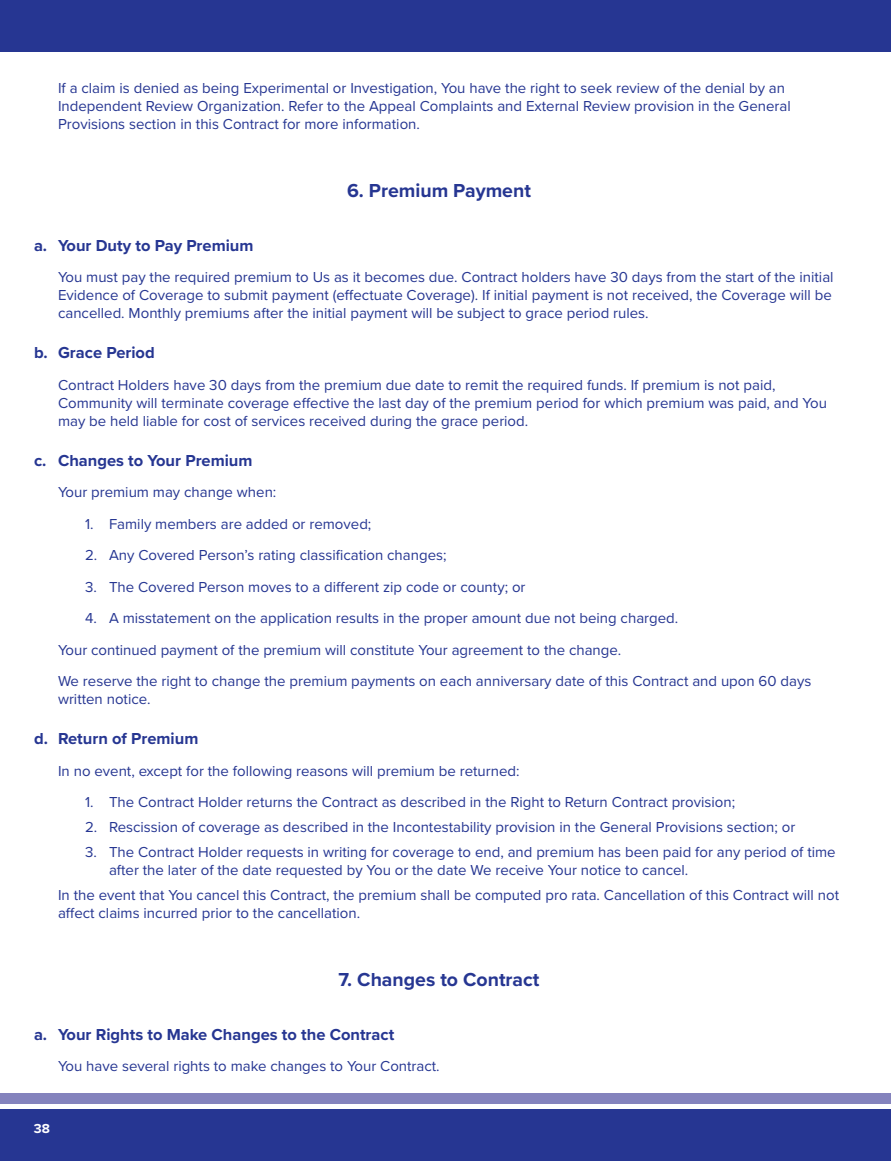
<style>
.page{position:relative;width:891px;height:1161px;background:#fff}
.page>*{position:absolute;margin:0;border:0;box-sizing:border-box;transform-origin:0 0}
.body_head_-for_TOC{font:700 19.5px "Proxima Nova";color:#263692}
.body_subhead_-_for_TOC{font:700 16.5px "Proxima Nova";color:#263692}
.body_indent{font:15px/18px "Proxima Nova";color:#263692}
.body_bullets{font:15px/18px "Proxima Nova";color:#263692}
.t1{font:700 13.5px "Proxima Nova";color:#fff}
</style>
<div class="page">
<div style="left:0;top:1109px;width:891px;height:52px;background:#263692"></div>
<div style="left:0;top:0;width:891px;height:52px;background:#263692"></div>
<div style="left:0;top:1094px;width:891px;height:10px;background:#8483bd"></div>
<p class="body_indent" style="left:58px;top:78px;width:734px">If a claim is denied as being Experimental or Investigation, You have the right to seek review of the denial by an<br>Independent Review Organization. Refer to the Appeal Complaints and External Review provision in the General<br>Provisions section in this Contract for more information.</p>
<p class="body_head_-for_TOC" style="left:347px;top:176px;width:185px">6. Premium Payment</p>
<p class="body_subhead_-_for_TOC" style="left:34px;top:233px;width:221px">a. Your Duty to Pay Premium</p>
<p class="body_indent" style="left:58px;top:268px;width:777px;text-align:justify">You must pay the required premium to Us as it becomes due. Contract holders have 30 days from the start of the initial Evidence of Coverage to submit payment (effectuate Coverage). If initial payment is not received, the Coverage will be cancelled. Monthly premiums after the initial payment will be subject to grace period rules.</p>
<p class="body_subhead_-_for_TOC" style="left:34px;top:341px;width:122px">b. Grace Period</p>
<p class="body_indent" style="left:58px;top:375px;width:770px">Contract Holders have 30 days from the premium due date to remit the required funds. If premium is not paid,<br>Community will terminate coverage effective the last day of the premium period for which premium was paid, and You may be held liable for cost of services received during the grace period.</p>
<p class="body_subhead_-_for_TOC" style="left:34px;top:448px;width:220px">c. Changes to Your Premium</p>
<p class="body_indent" style="left:58px;top:483px;width:220px">Your premium may change when:</p>
<p class="body_indent" style="left:85px;top:514px;width:288px">1. Family members are added or removed;</p>
<p class="body_indent" style="left:85px;top:546px;width:363px">2. Any Covered Person’s rating classification changes;</p>
<p class="body_indent" style="left:85px;top:577px;width:442px">3. The Covered Person moves to a different zip code or county; or</p>
<p class="body_indent" style="left:85px;top:609px;width:595px">4. A misstatement on the application results in the proper amount due not being charged.</p>
<p class="body_indent" style="left:58px;top:640px;width:565px">Your continued payment of the premium will constitute Your agreement to the change.</p>
<p class="body_indent" style="left:58px;top:672px;width:755px">We reserve the right to change the premium payments on each anniversary date of this Contract and upon 60 days written notice.</p>
<p class="body_subhead_-_for_TOC" style="left:34px;top:727px;width:166px">d. Return of Premium</p>
<p class="body_indent" style="left:58px;top:761px;width:463px">In no event, except for the following reasons will premium be returned:</p>
<p class="body_bullets" style="left:85px;top:793px;width:652px">1. The Contract Holder returns the Contract as described in the Right to Return Contract provision;</p>
<p class="body_bullets" style="left:85px;top:818px;width:712px">2. Rescission of coverage as described in the Incontestability provision in the General Provisions section; or</p>
<p class="body_bullets" style="left:109px;top:842px;width:728px;text-indent:-24px">3. The Contract Holder requests in writing for coverage to end, and premium has been paid for any period of time after the later of the date requested by You or the date We receive Your notice to cancel.</p>
<p class="body_indent" style="left:58px;top:885px;width:783px">In the event that You cancel this Contract, the premium shall be computed pro rata. Cancellation of this Contract will not affect claims incurred prior to the cancellation.</p>
<p class="body_head_-for_TOC" style="left:339px;top:965px;width:203px">7. Changes to Contract</p>
<p class="body_subhead_-_for_TOC" style="left:34px;top:1022px;width:362px">a. Your Rights to Make Changes to the Contract</p>
<p class="body_indent" style="left:58px;top:1056px;width:383px">You have several rights to make changes to Your Contract.</p>
<p class="t1" style="left:34px;top:1119px;width:18px">38</p>
</div>
